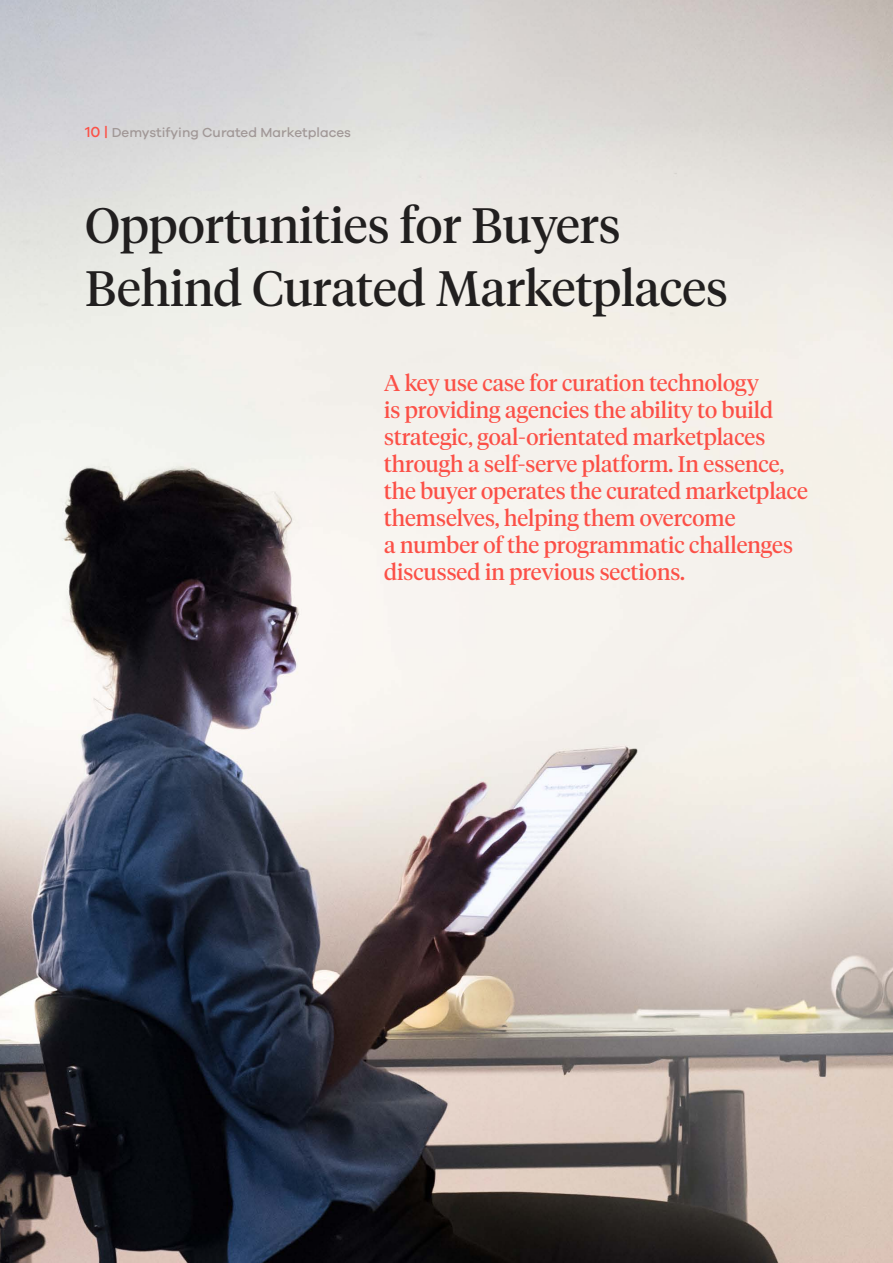
<style>
.page{position:relative;width:893px;height:1263px;background:#fff}
.page>*{position:absolute;margin:0;border:0;box-sizing:border-box;transform-origin:0 0}
.t1{font:49.5px/63px "Tiempos Headline";color:#211f1f}
.t2{font:22.5px/27px "Tiempos Headline";color:#fc5047}
.t3{font:500 13.5px "Galano Grotesque";color:#a19897}
.s1{font-size:15px;color:#fc5047}
</style>
<div class="page">
<img style="left:0;top:0;width:893px;height:1263px">
<p class="t3" style="left:85px;top:125px;width:268px"><span class="s1">10 |</span> Demystifying Curated Marketplaces</p>
<h1 class="t1" style="left:85px;top:192px;width:645px">Opportunities for Buyers<br>Behind Curated Marketplaces</h1>
<p class="t2" style="left:384px;top:369px;width:425px">A key use case for curation technology<br>is providing agencies the ability to build strategic, goal-orientated marketplaces through a self‑serve platform. In essence, the buyer operates the curated marketplace themselves, helping them overcome<br>a number of the programmatic challenges discussed in previous sections.</p>
</div>
